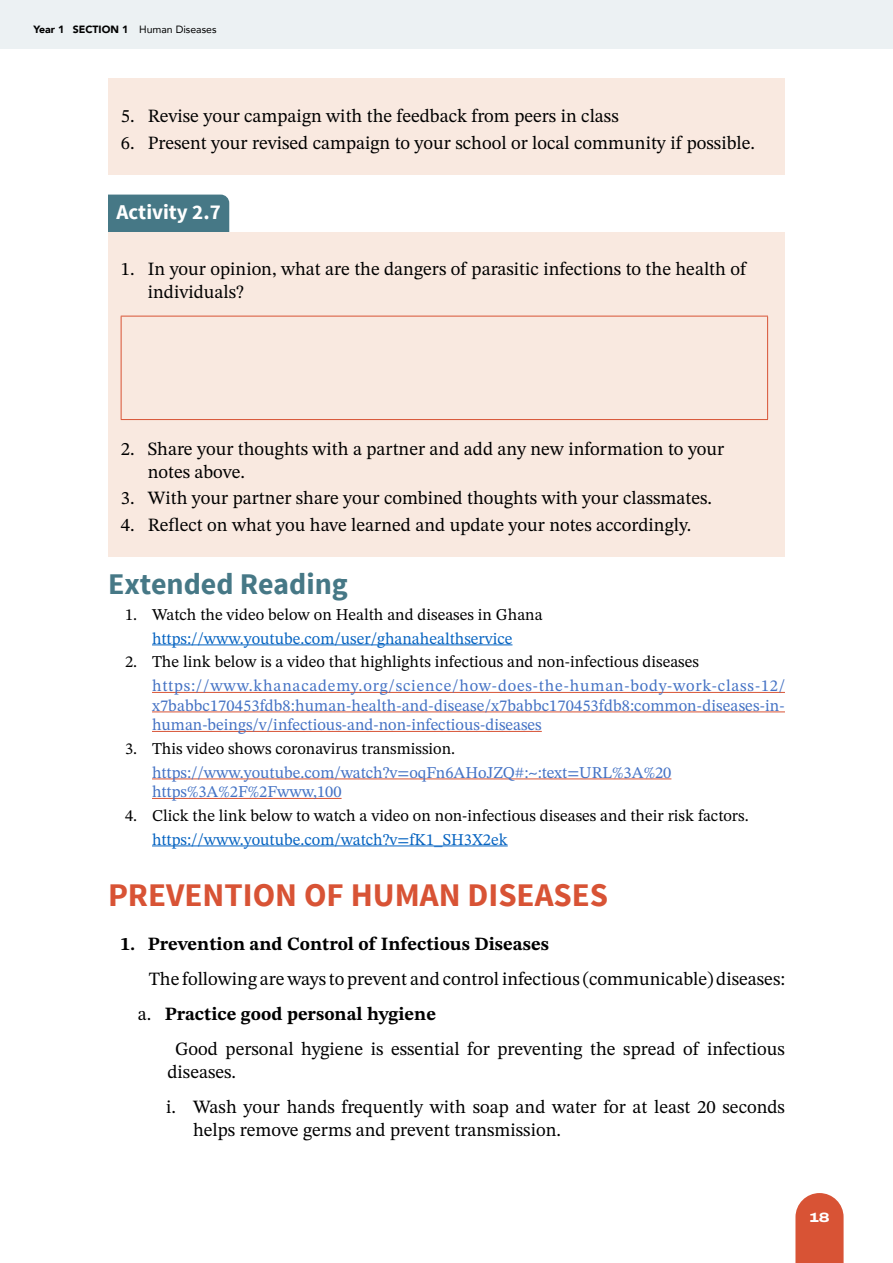
<style>
.page{position:relative;width:893px;height:1263px;background:#fff}
.page>*{position:absolute;margin:0;border:0;box-sizing:border-box;transform-origin:0 0}
.t1{font:700 33px "Source Sans Pro";color:#d85335}
.t2{font:700 30px "Source Sans Pro";color:#467886}
.t3{font:700 21px "Source Sans Pro";color:#fff}
.t4{font:18.75px/22.5px "STIX Two Text";color:#000}
.t5{font:700 18.75px "STIX Two Text";color:#000}
.t6{font:16.5px/19.5px "STIX Two Text";color:#4472c4;text-align:justify}
.t7{font:16.5px "STIX Two Text";color:#000}
.t8{font:16.5px "STIX Two Text";color:#0563c1}
.t9{font:800 13.5px "Archivo Expanded";color:#fff}
.t10{font:900 10.5px "Avenir";color:#000}
.s1{font-weight:400}
.s2{font-weight:700}
</style>
<div class="page">
<div style="left:0;top:0;width:893px;height:49px;background:#ecf1f3"></div>
<svg style="left:795px;top:1193px;width:49px;height:70px;background:#db6247"></svg>
<div style="left:108px;top:79px;width:677px;height:69px;background:#f9e9e0"></div>
<div style="left:108px;top:105px;width:677px;height:70px;background:#f9e9e0"></div>
<div style="left:108px;top:195px;width:121px;height:37px;background:#467886"></div>
<div style="left:108px;top:232px;width:677px;height:92px;background:#f9e9e0"></div>
<div style="left:108px;top:285px;width:677px;height:161px;background:#f9e9e0"></div>
<div style="left:108px;top:411px;width:677px;height:92px;background:#f9e9e0"></div>
<div style="left:108px;top:487px;width:677px;height:70px;background:#f9e9e0"></div>
<hr style="left:152px;top:644px;width:360px;height:1px;background:#0563c1">
<hr style="left:152px;top:692px;width:633px;height:1px;background:#d85335">
<hr style="left:152px;top:711px;width:633px;height:1px;background:#d85335">
<hr style="left:152px;top:731px;width:390px;height:1px;background:#d85335">
<hr style="left:152px;top:778px;width:519px;height:1px;background:#d85335">
<hr style="left:152px;top:798px;width:190px;height:1px;background:#d85335">
<hr style="left:152px;top:845px;width:356px;height:1px;background:#0563c1">
<hr style="left:121px;top:316px;width:647px;height:1px;background:#d85335">
<hr style="left:121px;top:316px;width:1px;height:103px;background:#d85335">
<hr style="left:767px;top:316px;width:1px;height:103px;background:#d85335">
<hr style="left:121px;top:419px;width:647px;height:1px;background:#d85335">
<p class="t10" style="left:33px;top:20px;width:185px">Year 1 SECTION 1 <span class="s1">Human Diseases</span></p>
<p class="t4" style="left:121px;top:105px;width:499px">5. Revise your campaign with the feedback from peers in class</p>
<p class="t4" style="left:121px;top:131px;width:636px">6. Present your revised campaign to your school or local community if possible.</p>
<p class="t3" style="left:117px;top:198px;width:106px">Activity 2.7</p>
<p class="t4" style="left:148px;top:258px;width:600px;text-indent:-27px">1. In your opinion, what are the dangers of parasitic infections to the health of individuals?</p>
<p class="t4" style="left:148px;top:438px;width:578px;text-indent:-27px">2. Share your thoughts with a partner and add any new information to your notes above.</p>
<p class="t4" style="left:121px;top:487px;width:593px">3. With your partner share your combined thoughts with your classmates.</p>
<p class="t4" style="left:121px;top:514px;width:572px">4. Reflect on what you have learned and update your notes accordingly.</p>
<h2 class="t2" style="left:108px;top:565px;width:241px">Extended Reading</h2>
<p class="t7" style="left:125px;top:603px;width:419px">1. Watch the video below on Health and diseases in Ghana</p>
<p class="t8" style="left:152px;top:626px;width:362px">https://www.youtube.com/user/ghanahealthservice</p>
<p class="t7" style="left:125px;top:650px;width:575px">2. The link below is a video that highlights infectious and non-infectious diseases</p>
<p class="t6" style="left:152px;top:676px;width:635px">https://www.khanacademy.org/science/how-does-the-human-body-work-class-12/ x7babbc170453fdb8:human-health-and-disease/x7babbc170453fdb8:common-diseases-in&shy;human-beings/v/infectious-and-non-infectious-diseases</p>
<p class="t7" style="left:125px;top:737px;width:332px">3. This video shows coronavirus transmission.</p>
<p class="t6" style="left:152px;top:762px;width:521px">https://www.youtube.com/watch?v=oqFn6AHoJZQ#:~:text=URL%3A%20 https%3A%2F%2Fwww,100</p>
<p class="t7" style="left:125px;top:804px;width:625px">4. Click the link below to watch a video on non-infectious diseases and their risk factors.</p>
<p class="t8" style="left:152px;top:827px;width:357px">https://www.youtube.com/watch?v=fK1_SH3X2ek</p>
<h1 class="t1" style="left:108px;top:874px;width:502px">PREVENTION OF HUMAN DISEASES</h1>
<p class="t5" style="left:121px;top:930px;width:430px">1. Prevention and Control of Infectious Diseases</p>
<p class="t4" style="left:138px;top:961px;width:649px;line-height:35.2px;text-indent:11px">The following are ways to prevent and control infectious (communicable) diseases: a. <span class="s2">Practice good personal hygiene</span></p>
<p class="t4" style="left:168px;top:1038px;width:619px;text-indent:8px">Good personal hygiene is essential for preventing the spread of infectious diseases.</p>
<p class="t4" style="left:193px;top:1095px;width:593px;text-indent:-27px">i. Wash your hands frequently with soap and water for at least 20 seconds helps remove germs and prevent transmission.</p>
<p class="t9" style="left:809px;top:1207px;width:22px">18</p>
</div>
